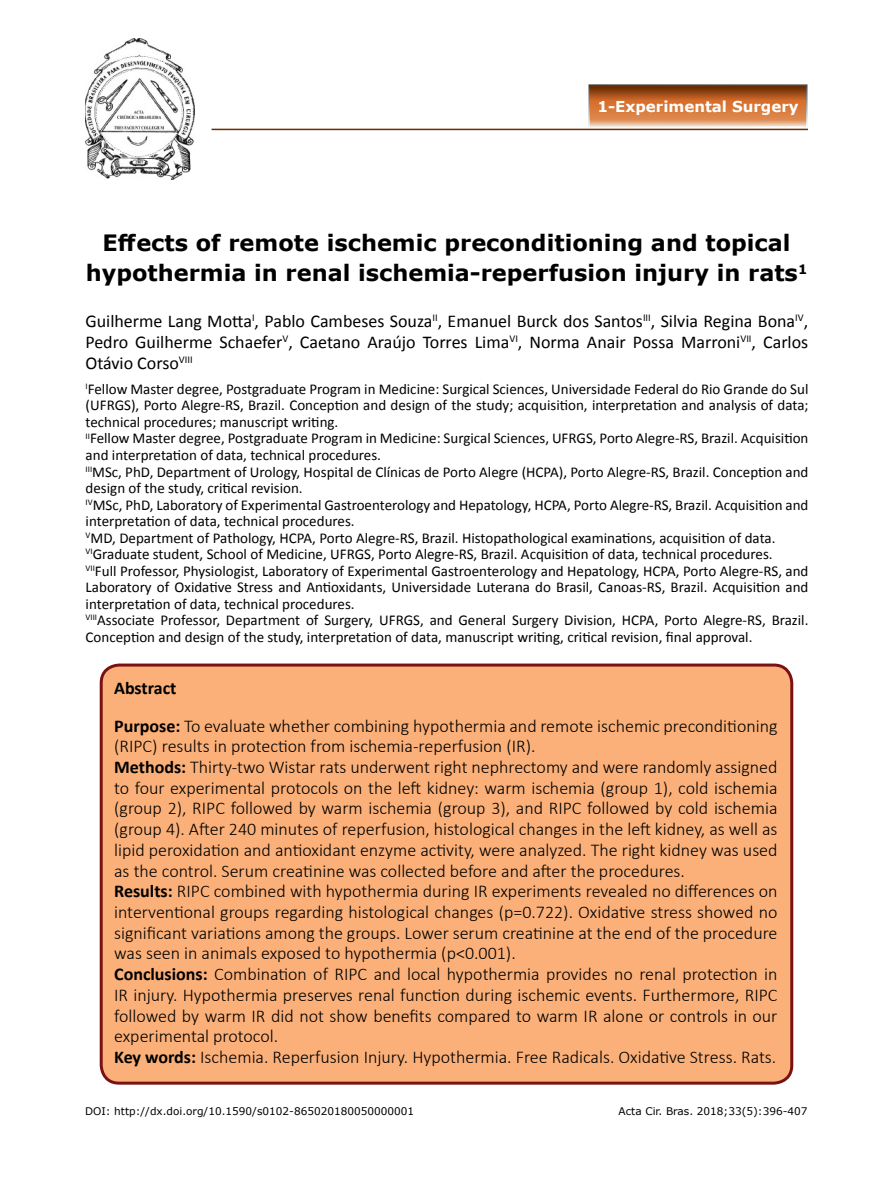
<style>
.page{position:relative;width:893px;height:1191px;background:#fff}
.page>*{position:absolute;margin:0;border:0;box-sizing:border-box;transform-origin:0 0}
.t1{font:700 22.5px/30px "Verdana";color:#000;text-align:center}
.t2{font:300 18px/20.7px "Calibri";color:#000}
.t3{font:18px/21px "Calibri";color:#000;text-align:justify}
.t4{font:15px/16.5px "Calibri";color:#000}
.t5{font:700 15px "Verdana";color:#fff}
.t6{font:10.5px "Verdana";color:#000}
.s1{font-weight:700}
</style>
<div class="page">
<img style="left:85px;top:38px;width:110px;height:142px">
<hr style="left:212px;top:129px;width:596px;height:1px;background:#6a2c00">
<svg style="left:591px;top:87px;width:213px;height:38px;background:#c57038"></svg>
<div style="left:588px;top:84px;width:219px;height:44px;border:2px solid #fff"></div>
<div style="left:101px;top:665px;width:691px;height:418px;background:#fab078;border-radius:18px"></div>
<div style="left:100px;top:663px;width:693px;height:421px;border:3px solid #7a1113;border-radius:18px"></div>
<p class="t5" style="left:597px;top:96px;width:203px">1-Experimental Surgery</p>
<h1 class="t1" style="left:86px;top:227px;width:723px">Effects of remote ischemic preconditioning and topical hypothermia in renal ischemia-reperfusion injury in rats<sup>1</sup></h1>
<p class="t3" style="left:85px;top:310px;width:724px">Guilherme Lang Motta<sup>I</sup>, Pablo Cambeses Souza<sup>II</sup>, Emanuel Burck dos Santos<sup>III</sup>, Silvia Regina Bona<sup>IV</sup>, Pedro Guilherme Schaefer<sup>V</sup>, Caetano Araújo Torres Lima<sup>VI</sup>, Norma Anair Possa Marroni<sup>VII</sup>, Carlos Otávio Corso<sup>VIII</sup></p>
<p class="t4" style="left:86px;top:380px;width:724px"><sup>I</sup>Fellow Master degree, Postgraduate Program in Medicine: Surgical Sciences, Universidade Federal do Rio Grande do Sul (UFRGS), Porto Alegre-RS, Brazil. Conception and design of the study; acquisition, interpretation and analysis of data; technical procedures; manuscript writing.<br><sup>II</sup>Fellow Master degree, Postgraduate Program in Medicine: Surgical Sciences, UFRGS, Porto Alegre-RS, Brazil. Acquisition and interpretation of data, technical procedures.<br><sup>III</sup>MSc, PhD, Department of Urology, Hospital de Clínicas de Porto Alegre (HCPA), Porto Alegre-RS, Brazil. Conception and design of the study, critical revision.<br><sup>IV</sup>MSc, PhD, Laboratory of Experimental Gastroenterology and Hepatology, HCPA, Porto Alegre-RS, Brazil. Acquisition and interpretation of data, technical procedures.<br><sup>V</sup>MD, Department of Pathology, HCPA, Porto Alegre-RS, Brazil. Histopathological examinations, acquisition of data.<br><sup>VI</sup>Graduate student, School of Medicine, UFRGS, Porto Alegre-RS, Brazil. Acquisition of data, technical procedures.<br><sup>VII</sup>Full Professor, Physiologist, Laboratory of Experimental Gastroenterology and Hepatology, HCPA, Porto Alegre-RS, and Laboratory of Oxidative Stress and Antioxidants, Universidade Luterana do Brasil, Canoas-RS, Brazil. Acquisition and interpretation of data, technical procedures.<br><sup>VIII</sup>Associate Professor, Department of Surgery, UFRGS, and General Surgery Division, HCPA, Porto Alegre-RS, Brazil.<br>Conception and design of the study, interpretation of data, manuscript writing, critical revision, final approval.</p>
<p class="t2" style="left:114px;top:669px;width:665px;line-height:37.7px"><span class="s1">Abstract<br>Purpose:</span> To evaluate whether combining hypothermia and remote ischemic preconditioning</p>
<p class="t2" style="left:114px;top:736px;width:665px">(RIPC) results in protection from ischemia-reperfusion (IR).<br><span class="s1">Methods:</span> Thirty-two Wistar rats underwent right nephrectomy and were randomly assigned to four experimental protocols on the left kidney: warm ischemia (group 1), cold ischemia (group 2), RIPC followed by warm ischemia (group 3), and RIPC followed by cold ischemia (group 4). After 240 minutes of reperfusion, histological changes in the left kidney, as well as lipid peroxidation and antioxidant enzyme activity, were analyzed. The right kidney was used as the control. Serum creatinine was collected before and after the procedures.<br><span class="s1">Results:</span> RIPC combined with hypothermia during IR experiments revealed no differences on interventional groups regarding histological changes (p=0.722). Oxidative stress showed no significant variations among the groups. Lower serum creatinine at the end of the procedure was seen in animals exposed to hypothermia (p&lt;0.001).<br><span class="s1">Conclusions:</span> Combination of RIPC and local hypothermia provides no renal protection in IR injury. Hypothermia preserves renal function during ischemic events. Furthermore, RIPC followed by warm IR did not show benefits compared to warm IR alone or controls in our experimental protocol.<br><span class="s1">Key words:</span> Ischemia. Reperfusion Injury. Hypothermia. Free Radicals. Oxidative Stress. Rats.</p>
<p class="t6" style="left:85px;top:1103px;width:331px">DOI: http://dx.doi.org/10.1590/s0102-865020180050000001</p>
<p class="t6" style="left:619px;top:1103px;width:190px">Acta Cir. Bras. 2018;33(5):396-407</p>
</div>
